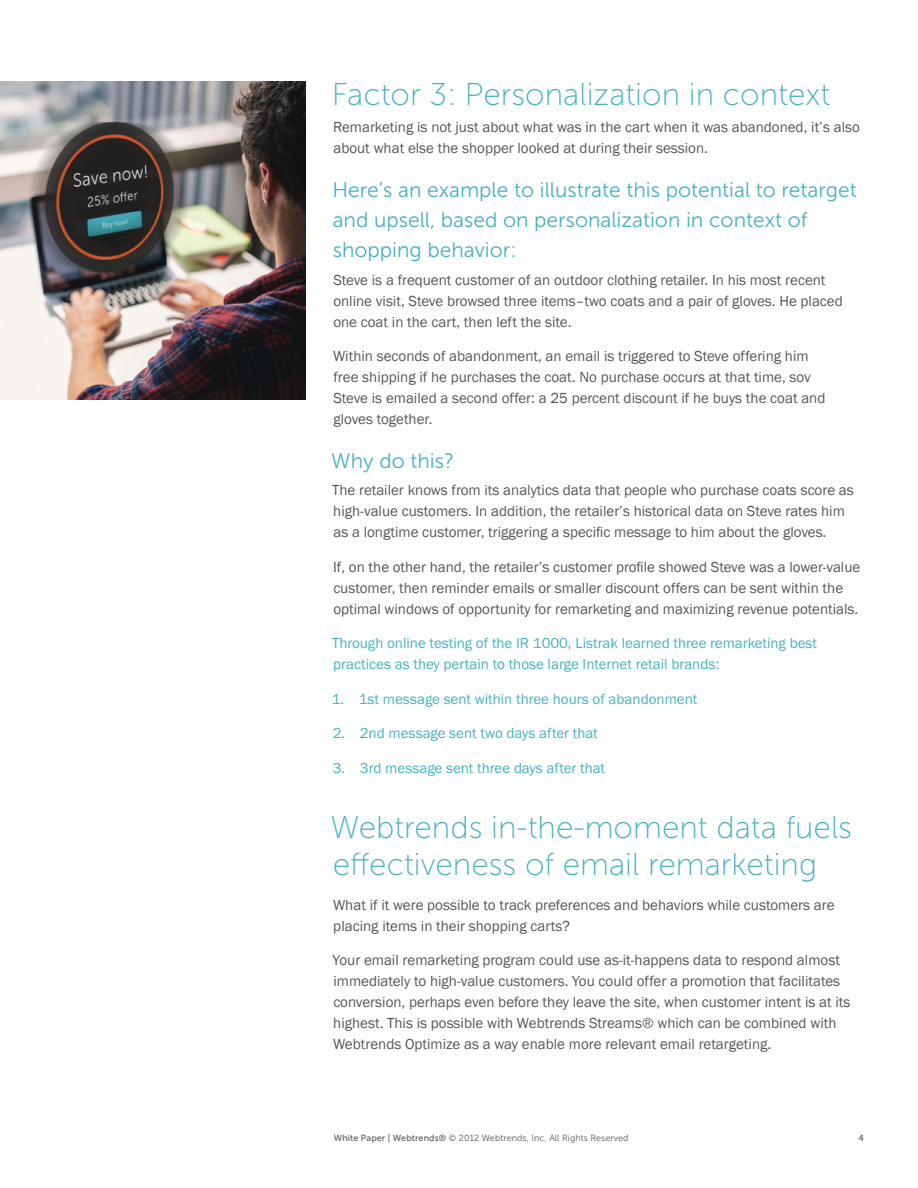
<style>
.page{position:relative;width:918px;height:1188px;background:#fff}
.page>*{position:absolute;margin:0;border:0;box-sizing:border-box;transform-origin:0 0}
.Body{font:31.5px/37.8px "Museo Sans 100";color:#46b2bf}
.Subhead_1_colored{font:31.5px "Museo Sans 100";color:#46b2bf}
.Subhead_2{font:21px/30px "Museo Sans 300";color:#46b2bf}
.Body-2{font:15px/21px "Franklin Gothic";color:#55575a}
.First_Sent{font:15px/21px "Franklin Gothic URW Boo";color:#46b2bf}
.t1{font:9px "Museo Sans 300";letter-spacing:.01em;color:#55575a}
.t2{font:9px "Museo Sans 500";color:#55575a}
.s1{font-family:"Museo Sans 500"}
</style>
<div class="page">
<img style="left:0;top:81px;width:306px;height:319px">
<p class="Subhead_1_colored" style="left:332px;top:77px;width:500px">Factor 3: Personalization in context</p>
<p class="Body-2" style="left:333px;top:117px;width:528px">Remarketing is not just about what was in the cart when it was abandoned, it’s also about what else the shopper looked at during their session.</p>
<p class="Subhead_2" style="left:332px;top:175px;width:526px">Here’s an example to illustrate this potential to retarget and upsell, based on personalization in context of shopping behavior:</p>
<p class="Body-2" style="left:333px;top:269px;width:511px">Steve is a frequent customer of an outdoor clothing retailer. In his most recent online visit, Steve browsed three items–two coats and a pair of gloves. He placed one coat in the cart, then left the site.</p>
<p class="Body-2" style="left:333px;top:346px;width:494px">Within seconds of abandonment, an email is triggered to Steve offering him free shipping if he purchases the coat. No purchase occurs at that time, sov Steve is emailed a second offer: a 25 percent discount if he buys the coat and gloves together.</p>
<p class="Subhead_2" style="left:331px;top:446px;width:124px">Why do this?</p>
<p class="Body-2" style="left:332px;top:480px;width:523px">The retailer knows from its analytics data that people who purchase coats score as high-value customers. In addition, the retailer’s historical data on Steve rates him as a longtime customer, triggering a specific message to him about the gloves.</p>
<p class="Body-2" style="left:333px;top:557px;width:529px">If, on the other hand, the retailer’s customer profile showed Steve was a lower-value customer, then reminder emails or smaller discount offers can be sent within the optimal windows of opportunity for remarketing and maximizing revenue potentials.</p>
<p class="First_Sent" style="left:332px;top:633px;width:487px">Through online testing of the IR 1000, Listrak learned three remarketing best practices as they pertain to those large Internet retail brands:</p>
<p class="First_Sent" style="left:332px;top:688px;width:367px">1. 1st message sent within three hours of abandonment</p>
<p class="First_Sent" style="left:333px;top:723px;width:267px">2. 2nd message sent two days after that</p>
<p class="First_Sent" style="left:333px;top:757px;width:274px">3. 3rd message sent three days after that</p>
<p class="Body" style="left:330px;top:808px;width:523px">Webtrends in-the-moment data fuels effectiveness of email remarketing</p>
<p class="Body-2" style="left:333px;top:895px;width:503px">What if it were possible to track preferences and behaviors while customers are placing items in their shopping carts?</p>
<p class="Body-2" style="left:333px;top:950px;width:519px">Your email remarketing program could use as-it-happens data to respond almost immediately to high-value customers. You could offer a promotion that facilitates conversion, perhaps even before they leave the site, when customer intent is at its highest. This is possible with Webtrends Streams® which can be combined with Webtrends Optimize as a way enable more relevant email retargeting.</p>
<p class="t1" style="left:334px;top:1133px;width:296px"><span class="s1">White Paper | Webtrends®</span> © 2012 Webtrends, Inc. All Rights Reserved</p>
<p class="t2" style="left:859px;top:1133px;width:7px">4</p>
</div>
